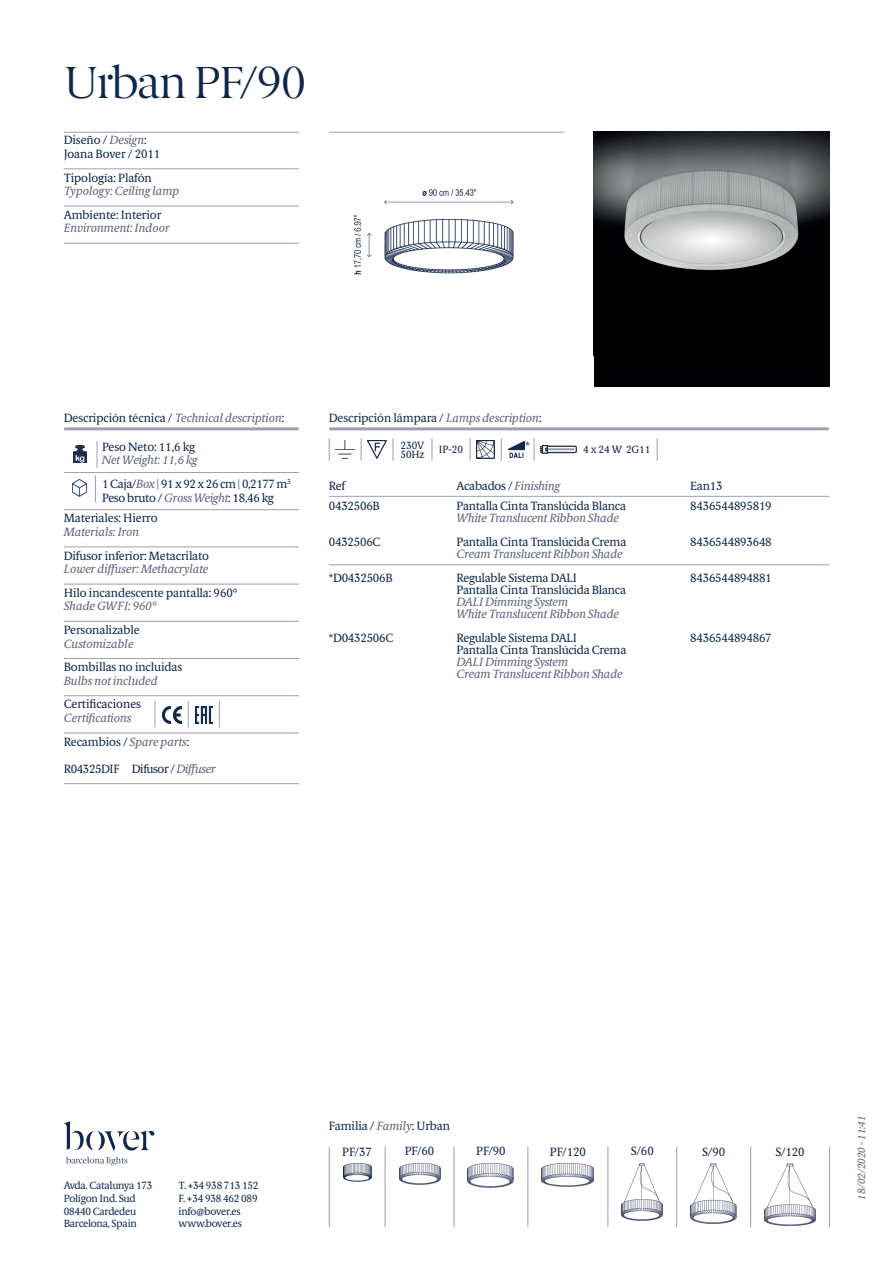
<style>
.page{position:relative;width:893px;height:1263px;background:#fff}
.page>*{position:absolute;margin:0;border:0;box-sizing:border-box;transform-origin:0 0}
.t1{font:45px "Berlingske Serif";letter-spacing:-.03em;color:#0e274b}
.t2{font:12px/13.5px "Berlingske Serif Tx";letter-spacing:-.02em;color:#0e274b}
.t3{font:italic 12px/12px "Berlingske Serif Tx";letter-spacing:-.02em;color:#5f627c}
.t4{font:10.5px/12.8px "Berlingske Serif Tx";letter-spacing:-.025em;color:#0e274b}
.t5{font:italic 10.5px "Berlingske Serif Tx";letter-spacing:-.01em;color:#5f627c}
.s1{font-style:italic;color:#5f627c}
.s2{font-style:normal;color:#0e274b}
</style>
<div class="page">
<hr style="left:64px;top:168px;width:235px;height:1px;background:#9fa0b1">
<hr style="left:64px;top:206px;width:235px;height:1px;background:#9fa0b1">
<hr style="left:64px;top:243px;width:235px;height:1px;background:#9fa0b1">
<hr style="left:64px;top:132px;width:235px;height:1px;background:#9fa0b1">
<hr style="left:329px;top:132px;width:235px;height:1px;background:#9fa0b1">
<img style="left:354px;top:189px;width:159px;height:86px">
<hr style="left:64px;top:472px;width:235px;height:1px;background:#9fa0b1">
<hr style="left:64px;top:509px;width:235px;height:1px;background:#9fa0b1">
<hr style="left:64px;top:546px;width:235px;height:1px;background:#9fa0b1">
<hr style="left:64px;top:584px;width:235px;height:1px;background:#9fa0b1">
<hr style="left:64px;top:621px;width:235px;height:1px;background:#9fa0b1">
<hr style="left:64px;top:658px;width:235px;height:1px;background:#9fa0b1">
<hr style="left:64px;top:695px;width:235px;height:1px;background:#9fa0b1">
<hr style="left:64px;top:732px;width:235px;height:1px;background:#9fa0b1">
<hr style="left:64px;top:783px;width:235px;height:1px;background:#9fa0b1">
<img style="left:74px;top:446px;width:13px;height:17px">
<svg style="left:97px;top:442px;width:1px;height:26px"></svg>
<img style="left:72px;top:480px;width:15px;height:17px">
<svg style="left:95px;top:476px;width:1px;height:26px"></svg>
<svg style="left:155px;top:701px;width:1px;height:26px"></svg>
<img style="left:162px;top:706px;width:19px;height:17px">
<svg style="left:188px;top:701px;width:1px;height:26px"></svg>
<img style="left:195px;top:706px;width:17px;height:17px">
<svg style="left:219px;top:701px;width:1px;height:26px"></svg>
<hr style="left:65px;top:427px;width:233px;height:3px;background:#9fa0b1">
<hr style="left:330px;top:427px;width:498px;height:3px;background:#9fa0b1">
<img style="left:477px;top:441px;width:17px;height:17px">
<svg style="left:470px;top:439px;width:1px;height:21px"></svg>
<svg style="left:432px;top:439px;width:1px;height:21px"></svg>
<svg style="left:393px;top:439px;width:1px;height:21px"></svg>
<svg style="left:329px;top:439px;width:1px;height:21px"></svg>
<svg style="left:361px;top:439px;width:1px;height:21px"></svg>
<img style="left:368px;top:441px;width:18px;height:17px">
<img style="left:336px;top:440px;width:18px;height:19px">
<svg style="left:501px;top:439px;width:1px;height:21px"></svg>
<svg style="left:657px;top:439px;width:1px;height:21px"></svg>
<img style="left:541px;top:445px;width:36px;height:9px">
<svg style="left:534px;top:439px;width:1px;height:21px"></svg>
<img style="left:508px;top:442px;width:17px;height:16px">
<hr style="left:329px;top:1147px;width:1px;height:80px;background:#9fa0b1">
<img style="left:399px;top:1163px;width:41px;height:22px">
<img style="left:622px;top:1163px;width:41px;height:57px">
<img style="left:542px;top:1163px;width:52px;height:23px">
<img style="left:691px;top:1163px;width:46px;height:61px">
<img style="left:468px;top:1163px;width:46px;height:24px">
<img style="left:764px;top:1163px;width:52px;height:62px">
<hr style="left:385px;top:1147px;width:1px;height:80px;background:#9fa0b1">
<hr style="left:454px;top:1147px;width:1px;height:80px;background:#9fa0b1">
<hr style="left:676px;top:1147px;width:1px;height:80px;background:#9fa0b1">
<hr style="left:527px;top:1147px;width:1px;height:80px;background:#9fa0b1">
<hr style="left:750px;top:1147px;width:1px;height:80px;background:#9fa0b1">
<hr style="left:607px;top:1147px;width:1px;height:80px;background:#9fa0b1">
<hr style="left:829px;top:1147px;width:1px;height:80px;background:#9fa0b1">
<img style="left:343px;top:1163px;width:28px;height:18px">
<div style="left:594px;top:132px;width:235px;height:255px;background:#000002"></div>
<img style="left:594px;top:132px;width:235px;height:139px">
<svg style="left:66px;top:1157px;width:61px;height:8px"></svg>
<svg style="left:64px;top:1121px;width:90px;height:29px"></svg>
<hr style="left:329px;top:496px;width:500px;height:1px;background:#9fa0b1">
<hr style="left:329px;top:564px;width:500px;height:1px;background:#9fa0b1">
<h1 class="t1" style="left:64px;top:53px;width:244px">Urban PF/90</h1>
<p class="t2" style="left:64px;top:133px;width:98px">Diseño / <span class="s1">Design</span>:<br>Joana Bover / 2011</p>
<p class="t2" style="left:64px;top:171px;width:90px">Tipología: Plafón</p>
<p class="t3" style="left:64px;top:185px;width:117px">Typology: Ceiling lamp</p>
<p class="t2" style="left:64px;top:208px;width:99px">Ambiente: Interior</p>
<p class="t3" style="left:64px;top:222px;width:108px">Environment: Indoor</p>
<p class="t2" style="left:64px;top:411px;width:222px">Descripción técnica / <span class="s1">Technical description</span>:</p>
<p class="t2" style="left:102px;top:440px;width:94px">Peso Neto: 11,6 kg</p>
<p class="t2" style="left:102px;top:448px;width:190px;line-height:23.7px"><span class="s1">Net Weight: 11,6 kg<br></span>1 Caja/<span class="s1">Box</span> | 91 x 92 x 26 cm | 0,2177 m<sup>3</sup></p>
<p class="t2" style="left:64px;top:487px;width:212px;line-height:20.7px;text-indent:38px">Peso bruto / <span class="s1">Gross Weight</span>: 18,46 kg<br>Materiales: Hierro</p>
<p class="t3" style="left:64px;top:526px;width:77px">Materials: Iron</p>
<p class="t2" style="left:64px;top:549px;width:147px">Difusor inferior: Metacrilato</p>
<p class="t3" style="left:64px;top:563px;width:146px">Lower diffuser: Methacrylate</p>
<p class="t2" style="left:64px;top:586px;width:175px">Hilo incandescente pantalla: 960°</p>
<p class="t3" style="left:64px;top:600px;width:95px">Shade GWFI: 960°</p>
<p class="t2" style="left:64px;top:623px;width:78px">Personalizable</p>
<p class="t3" style="left:64px;top:637px;width:71px">Customizable</p>
<p class="t2" style="left:64px;top:660px;width:120px">Bombillas no incluidas</p>
<p class="t3" style="left:64px;top:674px;width:95px">Bulbs not included</p>
<p class="t2" style="left:64px;top:697px;width:79px">Certificaciones</p>
<p class="t3" style="left:64px;top:706px;width:127px;line-height:23.7px">Certifications<br><span class="s2">Recambios /</span> Spare parts<span class="s2">:</span></p>
<p class="t2" style="left:64px;top:762px;width:154px">R04325DIF Difusor / <span class="s1">Diffuser</span></p>
<p class="t2" style="left:329px;top:411px;width:214px">Descripción lámpara / <span class="s1">Lamps description</span>:</p>
<p class="t4" style="left:400px;top:441px;width:26px;line-height:9px">230V<br>50Hz</p>
<p class="t4" style="left:439px;top:443px;width:26px">IP-20</p>
<p class="t2" style="left:525px;top:439px;width:6px">*</p>
<p class="t4" style="left:583px;top:443px;width:69px">4 x 24 W 2G11</p>
<p class="t2" style="left:329px;top:479px;width:18px">Ref</p>
<p class="t2" style="left:456px;top:479px;width:105px">Acabados / <span class="s1">Finishing</span></p>
<p class="t2" style="left:690px;top:479px;width:34px">Ean13</p>
<p class="t2" style="left:329px;top:499px;width:53px">0432506B</p>
<p class="t2" style="left:456px;top:499px;width:171px">Pantalla Cinta Translúcida Blanca</p>
<p class="t2" style="left:690px;top:499px;width:83px">8436544895819</p>
<p class="t3" style="left:456px;top:512px;width:164px">White Translucent Ribbon Shade</p>
<p class="t2" style="left:329px;top:535px;width:53px">0432506C</p>
<p class="t2" style="left:456px;top:535px;width:172px">Pantalla Cinta Translúcida Crema</p>
<p class="t2" style="left:690px;top:535px;width:83px">8436544893648</p>
<p class="t3" style="left:456px;top:548px;width:168px">Cream Translucent Ribbon Shade</p>
<p class="t2" style="left:329px;top:571px;width:65px">*D0432506B</p>
<p class="t2" style="left:456px;top:571px;width:122px">Regulable Sistema DALI</p>
<p class="t2" style="left:690px;top:571px;width:83px">8436544894881</p>
<p class="t2" style="left:456px;top:583px;width:171px">Pantalla Cinta Translúcida Blanca</p>
<p class="t3" style="left:456px;top:596px;width:164px">DALI Dimming System<br>White Translucent Ribbon Shade</p>
<p class="t2" style="left:329px;top:631px;width:66px">*D0432506C</p>
<p class="t2" style="left:456px;top:631px;width:122px">Regulable Sistema DALI</p>
<p class="t2" style="left:690px;top:631px;width:83px">8436544894867</p>
<p class="t2" style="left:456px;top:643px;width:172px">Pantalla Cinta Translúcida Crema</p>
<p class="t3" style="left:456px;top:656px;width:168px">DALI Dimming System<br>Cream Translucent Ribbon Shade</p>
<p class="t4" style="left:64px;top:1179px;width:90px">Avda. Catalunya 173<br>Polígon Ind. Sud<br>08440 Cardedeu<br>Barcelona, Spain</p>
<p class="t4" style="left:179px;top:1179px;width:81px">T. +34 938 713 152<br>F. +34 938 462 089 info@bover.es www.bover.es</p>
<p class="t2" style="left:342px;top:1113px;width:109px;line-height:25.5px;text-indent:-13px">Familia / <span class="s1">Family</span>: Urban<br>PF/37</p>
<p class="t2" style="left:405px;top:1143px;width:31px">PF/60</p>
<p class="t2" style="left:476px;top:1143px;width:31px">PF/90</p>
<p class="t2" style="left:550px;top:1145px;width:38px">PF/120</p>
<p class="t2" style="left:631px;top:1143px;width:25px">S/60</p>
<p class="t2" style="left:702px;top:1145px;width:25px">S/90</p>
<p class="t2" style="left:775px;top:1145px;width:31px">S/120</p>
<p class="t5" style="left:854px;top:1199px;width:86px;rotate:-90deg">18/02/2020 - 11:41</p>
</div>
